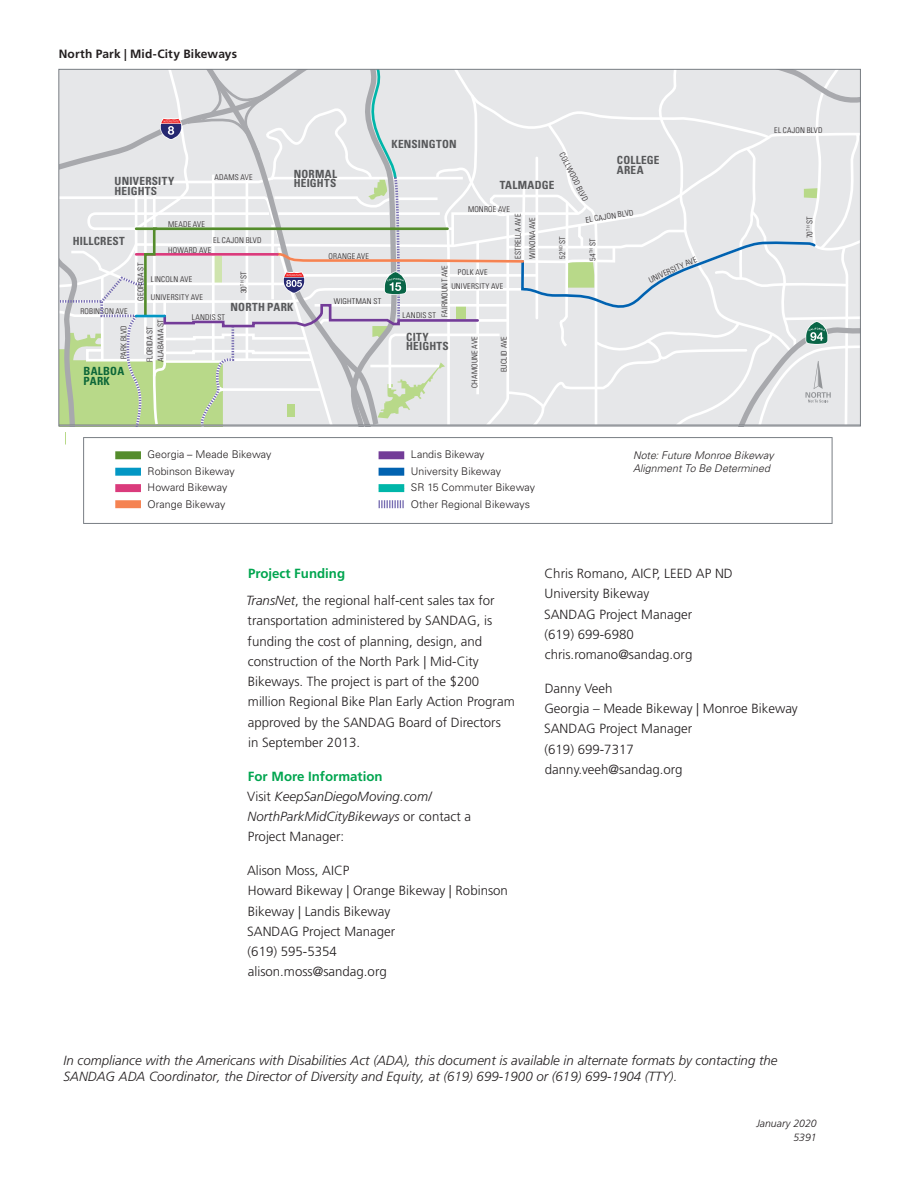
<style>
.page{position:relative;width:918px;height:1188px;background:#fff}
.page>*{position:absolute;margin:0;border:0;box-sizing:border-box;transform-origin:0 0}
.t1{font:300 13.35px/20.2px "Frutiger LT Std";color:#231f20}
.t2{font:italic 300 13.35px/20.2px "Frutiger LT Std";color:#231f20}
.t3{font:700 12px "Frutiger LT Std";letter-spacing:.01em;color:#231f20}
.t4{font:700 condensed 11.25px/9.9px "Univers LT Std";letter-spacing:.02em;color:#57585a}
.t5{font:700 condensed 11.25px/9.9px "Univers LT Std";letter-spacing:.02em;color:#0c6638}
.t6{font:300 10.65px/16px "Univers LT Std";letter-spacing:.005em;color:#231f20}
.t7{font:italic 300 10.65px/13.2px "Univers LT Std";color:#231f20}
.t8{font:italic 300 10.5px/13.5px "Frutiger LT Std";color:#231f20;text-align:right}
.t9{font:300 condensed 7.95px/14.2px "Univers LT Std";letter-spacing:.03em;color:#231f20}
.s1{font-weight:700;color:#00a54f}
.s2{font-style:italic}
.s3{font-weight:700;font-style:normal;color:#00a54f}
.s4{font-style:normal}
</style>
<div class="page">
<svg style="left:60px;top:71px;width:799px;height:353px;background:#e2e4e2"></svg>
<svg style="left:83px;top:437px;width:750px;height:87px"></svg>
<div style="left:115px;top:468px;width:26px;height:8px;background:#0397c4"></div>
<div style="left:115px;top:451px;width:26px;height:8px;background:#548c2c"></div>
<div style="left:115px;top:484px;width:26px;height:8px;background:#da3b7c"></div>
<div style="left:115px;top:500px;width:26px;height:8px;background:#f58352"></div>
<div style="left:379px;top:468px;width:25px;height:8px;background:#0162b0"></div>
<div style="left:379px;top:451px;width:25px;height:8px;background:#733c98"></div>
<div style="left:379px;top:484px;width:25px;height:8px;background:#00b6a9"></div>
<svg style="left:379px;top:500px;width:25px;height:8px"></svg>
<p class="t3" style="left:59px;top:47px;width:180px">North Park | Mid-City Bikeways</p>
<p class="t4" style="left:391px;top:140px;width:67px">KENSINGTON</p>
<p class="t4" style="left:115px;top:177px;width:61px">UNIVERSITY<br>HEIGHTS</p>
<p class="t9" style="left:214px;top:170px;width:40px">ADAMS AVE</p>
<p class="t9" style="left:214px;top:172px;width:40px">ADAMS AVE</p>
<p class="t4" style="left:294px;top:170px;width:45px">NORMAL<br>HEIGHTS</p>
<p class="t9" style="left:568px;top:150px;width:55px;rotate:63deg">COLLWOOD BLVD</p>
<p class="t9" style="left:568px;top:151px;width:55px;rotate:63deg">COLLWOOD BLVD</p>
<p class="t4" style="left:500px;top:181px;width:56px">TALMADGE</p>
<p class="t4" style="left:617px;top:156px;width:44px">COLLEGE<br>AREA</p>
<p class="t4" style="left:73px;top:238px;width:54px">HILLCREST</p>
<p class="t9" style="left:168px;top:217px;width:39px">MEADE AVE</p>
<p class="t9" style="left:168px;top:218px;width:39px">MEADE AVE</p>
<p class="t9" style="left:213px;top:233px;width:50px">EL CAJON BLVD</p>
<p class="t9" style="left:213px;top:234px;width:50px">EL CAJON BLVD</p>
<p class="t9" style="left:168px;top:243px;width:44px">HOWARD AVE</p>
<p class="t9" style="left:168px;top:244px;width:44px">HOWARD AVE</p>
<p class="t9" style="left:328px;top:249px;width:42px">ORANGE AVE</p>
<p class="t9" style="left:328px;top:250px;width:42px">ORANGE AVE</p>
<p class="t9" style="left:468px;top:202px;width:44px">MONROE AVE</p>
<p class="t9" style="left:468px;top:203px;width:44px">MONROE AVE</p>
<p class="t9" style="left:511px;top:259px;width:47px;rotate:-90deg">ESTRELLA AVE<br>WINONA AVE</p>
<p class="t9" style="left:511px;top:260px;width:47px;rotate:-90deg">ESTRELLA AVE<br>WINONA AVE</p>
<p class="t9" style="left:134px;top:301px;width:39px;rotate:-90deg">GEORGIA ST</p>
<p class="t9" style="left:134px;top:302px;width:39px;rotate:-90deg">GEORGIA ST</p>
<p class="t9" style="left:237px;top:293px;width:24px;rotate:-90deg">30<sup>TH</sup> ST</p>
<p class="t9" style="left:438px;top:317px;width:54px;rotate:-90deg">FAIRMOUNT AVE</p>
<p class="t9" style="left:237px;top:294px;width:24px;rotate:-90deg">30<sup>TH</sup> ST</p>
<p class="t9" style="left:438px;top:318px;width:54px;rotate:-90deg">FAIRMOUNT AVE</p>
<p class="t9" style="left:458px;top:266px;width:31px">POLK AVE</p>
<p class="t9" style="left:458px;top:267px;width:31px">POLK AVE</p>
<p class="t9" style="left:151px;top:272px;width:43px">LINCOLN AVE</p>
<p class="t9" style="left:151px;top:291px;width:53px">UNIVERSITY AVE</p>
<p class="t9" style="left:151px;top:273px;width:43px">LINCOLN AVE</p>
<p class="t9" style="left:151px;top:292px;width:53px">UNIVERSITY AVE</p>
<p class="t9" style="left:451px;top:279px;width:53px">UNIVERSITY AVE</p>
<p class="t9" style="left:451px;top:280px;width:53px">UNIVERSITY AVE</p>
<p class="t9" style="left:334px;top:294px;width:49px">WIGHTMAN ST</p>
<p class="t9" style="left:334px;top:296px;width:49px">WIGHTMAN ST</p>
<p class="t4" style="left:231px;top:304px;width:64px">NORTH PARK</p>
<p class="t9" style="left:80px;top:305px;width:49px">ROBINSON AVE</p>
<p class="t9" style="left:80px;top:306px;width:49px">ROBINSON AVE</p>
<p class="t9" style="left:192px;top:310px;width:35px">LANDIS ST</p>
<p class="t9" style="left:403px;top:308px;width:35px">LANDIS ST</p>
<p class="t9" style="left:192px;top:311px;width:35px">LANDIS ST</p>
<p class="t9" style="left:403px;top:309px;width:35px">LANDIS ST</p>
<p class="t9" style="left:154px;top:362px;width:44px;rotate:-90deg">ALABAMA ST</p>
<p class="t9" style="left:154px;top:363px;width:44px;rotate:-90deg">ALABAMA ST</p>
<p class="t9" style="left:117px;top:359px;width:35px;rotate:-90deg">PARK BLVD</p>
<p class="t9" style="left:143px;top:362px;width:37px;rotate:-90deg">FLORIDA ST</p>
<p class="t9" style="left:117px;top:360px;width:35px;rotate:-90deg">PARK BLVD</p>
<p class="t9" style="left:143px;top:363px;width:37px;rotate:-90deg">FLORIDA ST</p>
<p class="t4" style="left:406px;top:333px;width:44px">CITY<br>HEIGHTS</p>
<p class="t9" style="left:467px;top:388px;width:53px;rotate:-90deg">CHAMOUNE AVE</p>
<p class="t9" style="left:497px;top:372px;width:38px;rotate:-90deg">EUCLID AVE</p>
<p class="t9" style="left:467px;top:389px;width:53px;rotate:-90deg">CHAMOUNE AVE</p>
<p class="t9" style="left:497px;top:374px;width:38px;rotate:-90deg">EUCLID AVE</p>
<p class="t5" style="left:84px;top:367px;width:42px">BALBOA<br>PARK</p>
<p class="t9" style="left:555px;top:259px;width:24px;rotate:-90deg">52<sup>ND</sup> ST</p>
<p class="t9" style="left:555px;top:260px;width:24px;rotate:-90deg">52<sup>ND</sup> ST</p>
<p class="t9" style="left:585px;top:213px;width:50px;rotate:-9deg">EL CAJON BLVD</p>
<p class="t9" style="left:585px;top:214px;width:50px;rotate:-9deg">EL CAJON BLVD</p>
<p class="t9" style="left:585px;top:261px;width:24px;rotate:-90deg">54<sup>TH</sup> ST</p>
<p class="t9" style="left:585px;top:262px;width:24px;rotate:-90deg">54<sup>TH</sup> ST</p>
<p class="t9" style="left:646px;top:274px;width:53px;rotate:-25deg">UNIVERSITY AVE</p>
<p class="t9" style="left:646px;top:275px;width:53px;rotate:-25deg">UNIVERSITY AVE</p>
<p class="t9" style="left:774px;top:123px;width:50px">EL CAJON BLVD</p>
<p class="t9" style="left:774px;top:124px;width:50px">EL CAJON BLVD</p>
<p class="t9" style="left:802px;top:238px;width:24px;rotate:-90deg">70<sup>TH</sup> ST</p>
<p class="t9" style="left:802px;top:240px;width:24px;rotate:-90deg">70<sup>TH</sup> ST</p>
<p class="t6" style="left:148px;top:446px;width:125px">Georgia – Meade Bikeway</p>
<p class="t6" style="left:148px;top:480px;width:81px">Howard Bikeway<br>Orange Bikeway</p>
<p class="t6" style="left:148px;top:463px;width:89px">Robinson Bikeway</p>
<p class="t6" style="left:411px;top:446px;width:75px">Landis Bikeway</p>
<p class="t6" style="left:411px;top:480px;width:126px">SR 15 Commuter Bikeway<br>Other Regional Bikeways</p>
<p class="t6" style="left:411px;top:463px;width:92px">University Bikeway</p>
<p class="t7" style="left:633px;top:448px;width:142px">Note: Future Monroe Bikeway<br>Alignment To Be Determined</p>
<p class="t1" style="left:246px;top:560px;width:250px;line-height:27px"><span class="s1">Project Funding<br></span><span class="s2">TransNet</span>, the regional half-cent sales tax for</p>
<p class="t1" style="left:248px;top:611px;width:269px">transportation administered by SANDAG, is funding the cost of planning, design, and construction of the North Park | Mid-City Bikeways. The project is part of the $200 million Regional Bike Plan Early Action Program approved by the SANDAG Board of Directors<br>in September 2013.</p>
<p class="t2" style="left:247px;top:766px;width:225px"><span class="s3">For More Information<br></span><span class="s4">Visit</span> KeepSanDiegoMoving.com/<br>NorthParkMidCityBikeways <span class="s4">or contact a<br>Project Manager:</span></p>
<p class="t1" style="left:247px;top:861px;width:262px">Alison Moss, AICP<br>Howard Bikeway | Orange Bikeway | Robinson<br>Bikeway | Landis Bikeway<br>SANDAG Project Manager<br>(619) 595-5354<br>alison.moss@sandag.org</p>
<p class="t1" style="left:544px;top:564px;width:190px">Chris Romano, AICP, LEED AP ND<br>University Bikeway<br>SANDAG Project Manager<br>(619) 699-6980 chris.romano@sandag.org</p>
<p class="t1" style="left:544px;top:678px;width:255px">Danny Veeh<br>Georgia – Meade Bikeway | Monroe Bikeway<br>SANDAG Project Manager<br>(619) 699-7317<br>danny.veeh@sandag.org</p>
<p class="t2" style="left:64px;top:1053px;width:715px;line-height:15.9px">In compliance with the Americans with Disabilities Act (ADA), this document is available in alternate formats by contacting the<br>SANDAG ADA Coordinator, the Director of Diversity and Equity, at (619) 699-1900 or (619) 699-1904 (TTY).</p>
<p class="t8" style="left:756px;top:1117px;width:62px">January 2020<br>5391</p>
</div>
